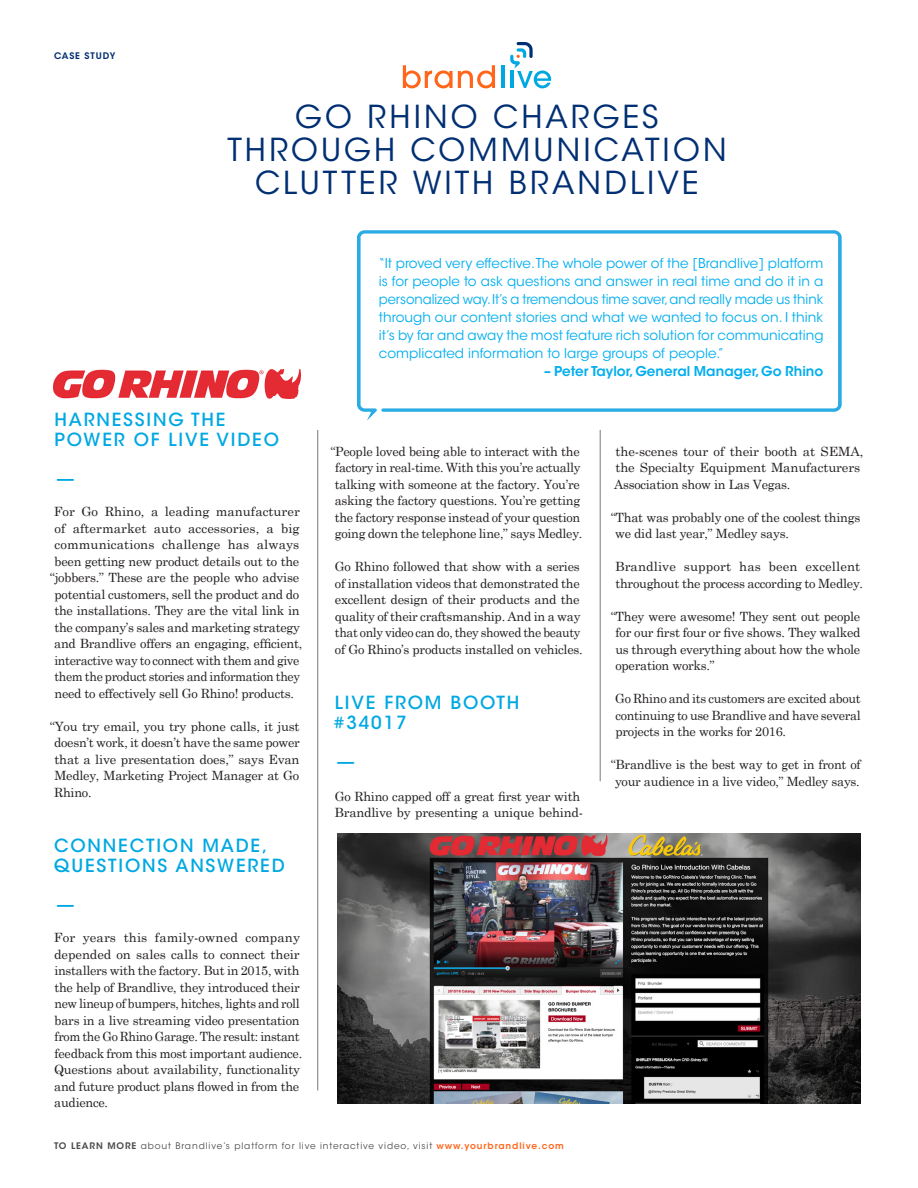
<style>
.page{position:relative;width:918px;height:1188px;background:#fff}
.page>*{position:absolute;margin:0;border:0;box-sizing:border-box;transform-origin:0 0}
.t1{font:31.5px/33px "ITC Avant Garde Std";letter-spacing:.1em;color:#002f73;text-align:center}
.t2{font:500 18px/19.5px "ITC Avant Garde Std";letter-spacing:.1em;color:#00a8e2}
.t3{font:13.5px/18px "ITC Avant Garde Std";letter-spacing:.005em;color:#00aeef;text-align:justify}
.t4{font:600 13.5px "ITC Avant Garde Std";letter-spacing:.005em;color:#00aeef}
.t5{font:12.75px/16.5px "Century Schoolbook";letter-spacing:-.02em;color:#231f20}
.t6{font:9px "ITC Avant Garde Std";letter-spacing:.1em;color:#4b4c4d}
.t7{font:600 9px "ITC Avant Garde Std";letter-spacing:.1em;color:#002f73}
.s1{font-weight:600}
.s2{font-weight:600;color:#ff661c}
</style>
<div class="page">
<hr style="left:317px;top:430px;width:1px;height:660px;background:#76787b">
<hr style="left:600px;top:430px;width:1px;height:351px;background:#76787b">
<hr style="left:501px;top:65px;width:3px;height:23px;background:#00a8e2">
<svg style="left:510px;top:42px;width:41px;height:46px"></svg>
<svg style="left:403px;top:65px;width:92px;height:23px"></svg>
<svg style="left:357px;top:230px;width:485px;height:191px"></svg>
<img style="left:337px;top:833px;width:524px;height:271px">
<img style="left:54px;top:369px;width:247px;height:29px">
<p class="t7" style="left:54px;top:50px;width:63px">CASE STUDY</p>
<p class="t1" style="left:227px;top:100px;width:501px">GO RHINO CHARGES<br>THROUGH COMMUNICATION<br>CLUTTER WITH BRANDLIVE</p>
<p class="t3" style="left:379px;top:255px;width:446px">“It proved very effective.The whole power of the [Brandlive] platform is for people to ask questions and answer in real time and do it in a personalized way. It’s a tremendous time saver, and really made us think through our content stories and what we wanted to focus on. I think it’s by far and away the most feature rich solution for communicating complicated information to large groups of people.”</p>
<p class="t4" style="left:544px;top:363px;width:281px">– Peter Taylor, General Manager, Go Rhino</p>
<p class="t2" style="left:54px;top:410px;width:226px">HARNESSING THE<br>POWER OF LIVE VIDEO</p>
<p class="t2" style="left:56px;top:469px;width:19px">—</p>
<p class="t5" style="left:50px;top:503px;width:254px;text-align:center">For Go Rhino, a leading manufacturer of aftermarket auto accessories, a big communications challenge has always been getting new product details out to the “jobbers.” These are the people who advise potential customers, sell the product and do the installations. They are the vital link in the company’s sales and marketing strategy and Brandlive offers an engaging, efficient, interactive way to connect with them and give them the product stories and information they need to effectively sell Go Rhino! products.</p>
<p class="t5" style="left:54px;top:718px;width:247px;text-align:justify;text-indent:-4px">“You try email, you try phone calls, it just doesn’t work, it doesn’t have the same power that a live presentation does,” says Evan Medley, Marketing Project Manager at Go Rhino.</p>
<p class="t2" style="left:54px;top:836px;width:232px">CONNECTION MADE,<br>QUESTIONS ANSWERED</p>
<p class="t2" style="left:56px;top:895px;width:19px">—</p>
<p class="t5" style="left:54px;top:929px;width:250px">For years this family-owned company depended on sales calls to connect their installers with the factory. But in 2015, with the help of Brandlive, they introduced their new lineup of bumpers, hitches, lights and roll bars in a live streaming video presentation from the Go Rhino Garage. The result: instant feedback from this most important audience.<br>Questions about availability, functionality and future product plans flowed in from the audience.</p>
<p class="t5" style="left:330px;top:443px;width:254px;text-align:center">“People loved being able to interact with the factory in real-time. With this you’re actually talking with someone at the factory. You’re asking the factory questions. You’re getting the factory response instead of your question going down the telephone line,” says Medley.</p>
<p class="t5" style="left:335px;top:558px;width:249px">Go Rhino followed that show with a series of installation videos that demonstrated the excellent design of their products and the quality of their craftsmanship. And in a way that only video can do, they showed the beauty of Go Rhino’s products installed on vehicles.</p>
<p class="t2" style="left:334px;top:693px;width:187px">LIVE FROM BOOTH #34017</p>
<p class="t2" style="left:337px;top:752px;width:19px">—</p>
<p class="t5" style="left:335px;top:788px;width:250px">Go Rhino capped off a great first year with<br>Brandlive by presenting a unique behind-</p>
<p class="t6" style="left:54px;top:1140px;width:511px"><span class="s1">TO LEARN MORE</span> about Brandlive’s platform for live interactive video, visit <span class="s2">www.yourbrandlive.com</span></p>
<p class="t5" style="left:614px;top:443px;width:251px">the-scenes tour of their booth at SEMA, the Specialty Equipment Manufacturers<br>Association show in Las Vegas.</p>
<p class="t5" style="left:615px;top:509px;width:247px;text-indent:-4px">“That was probably one of the coolest things we did last year,” Medley says.</p>
<p class="t5" style="left:615px;top:558px;width:250px">Brandlive support has been excellent throughout the process according to Medley.</p>
<p class="t5" style="left:615px;top:608px;width:247px;text-align:justify;text-indent:-4px">“They were awesome! They sent out people for our first four or five shows. They walked us through everything about how the whole operation works.”</p>
<p class="t5" style="left:615px;top:690px;width:247px;text-align:justify">Go Rhino and its customers are excited about continuing to use Brandlive and have several projects in the works for 2016.</p>
<p class="t5" style="left:611px;top:756px;width:251px;text-align:center">“Brandlive is the best way to get in front of your audience in a live video,” Medley says.</p>
</div>
